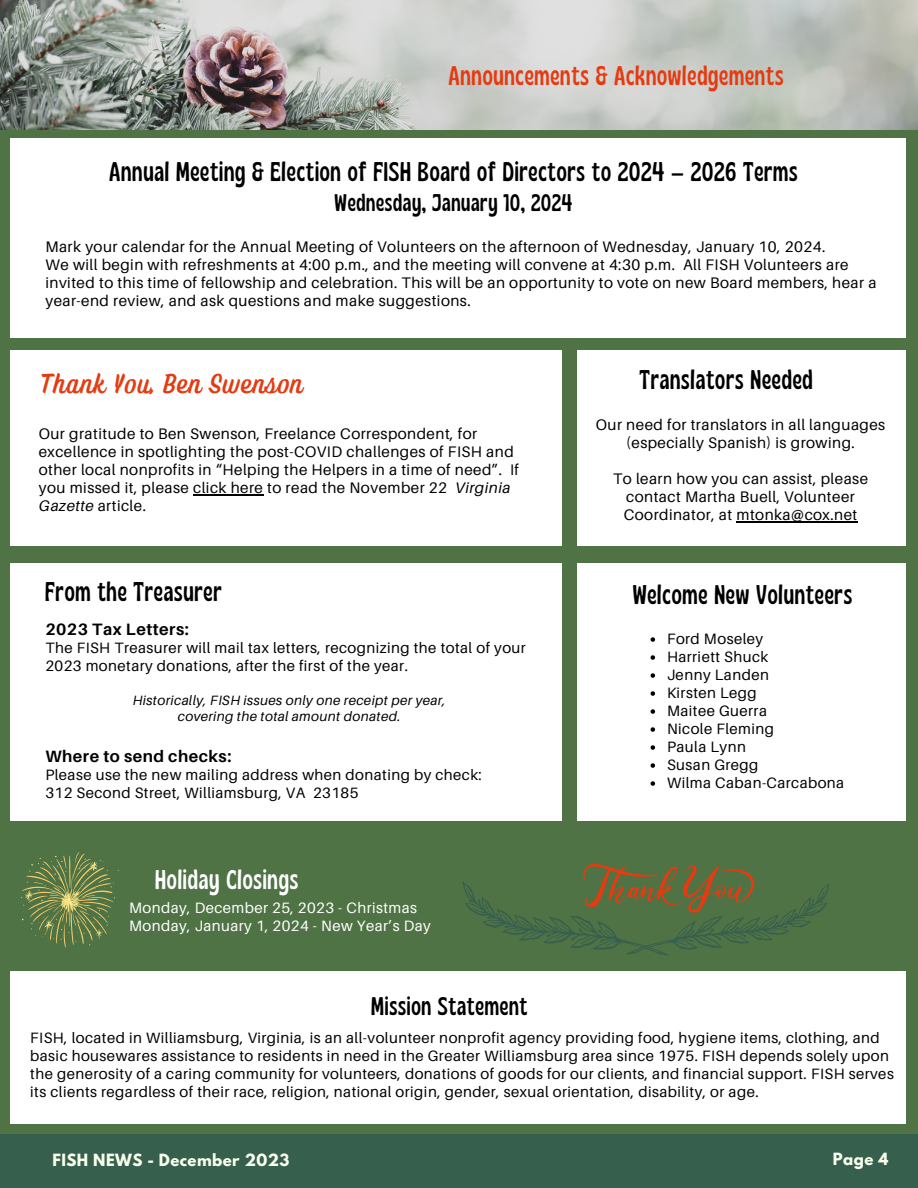
<style>
.page{position:relative;width:918px;height:1188px;background:#4f7344}
.page>*{position:absolute;margin:0;border:0;box-sizing:border-box;transform-origin:0 0}
.t1{font:condensed 27px "Gliker";letter-spacing:.03em;color:#000}
.t2{font:condensed 27px "Gliker";letter-spacing:.03em;color:#e43b11}
.t3{font:27px "Ayr Tropika Island Script Casual";letter-spacing:.03em;color:#e43b11}
.t4{font:condensed 27px "Gliker";letter-spacing:.03em;color:#fff}
.t5{font:condensed 25.5px "Gliker";letter-spacing:.03em;color:#000}
.t6{font:condensed 24px "Gliker";letter-spacing:.03em;color:#000}
.t7{font:700 16.5px "Aileron";letter-spacing:.03em;color:#000}
.t8{font:15.3px/18px "Aileron";letter-spacing:.03em;color:#000}
.t9{font:15px/18px "Aileron";letter-spacing:.03em;color:#000}
.t10{font:15px "Aileron";letter-spacing:.03em;color:#fff}
.t11{font:700 15px "League Spartan";letter-spacing:.03em;color:#f9ffed}
.t12{font:italic 13.5px "Aileron";letter-spacing:.03em;color:#000}
.s1{font-style:italic}
</style>
<div class="page">
<img style="left:0;top:0;width:918px;height:130px">
<div style="left:0;top:1134px;width:918px;height:54px;background:#375f4e"></div>
<div style="left:10px;top:139px;width:895px;height:199px;background:#fff"></div>
<div style="left:10px;top:350px;width:552px;height:195px;background:#fff"></div>
<hr style="left:193px;top:494px;width:70px;height:1px;background:#000">
<div style="left:577px;top:350px;width:328px;height:195px;background:#fff"></div>
<hr style="left:737px;top:521px;width:121px;height:1px;background:#000">
<svg style="left:18px;top:852px;width:101px;height:96px"></svg>
<div style="left:10px;top:563px;width:552px;height:258px;background:#fff"></div>
<div style="left:577px;top:563px;width:328px;height:258px;background:#fff"></div>
<svg style="left:651px;top:637px;width:4px;height:5px"></svg>
<svg style="left:651px;top:655px;width:4px;height:5px"></svg>
<svg style="left:651px;top:673px;width:4px;height:5px"></svg>
<svg style="left:651px;top:691px;width:4px;height:5px"></svg>
<svg style="left:651px;top:709px;width:4px;height:5px"></svg>
<svg style="left:651px;top:727px;width:4px;height:5px"></svg>
<svg style="left:651px;top:745px;width:4px;height:5px"></svg>
<svg style="left:651px;top:763px;width:4px;height:5px"></svg>
<svg style="left:651px;top:781px;width:4px;height:5px"></svg>
<div style="left:10px;top:972px;width:895px;height:152px;background:#fff"></div>
<svg style="left:462px;top:864px;width:367px;height:92px"></svg>
<p class="t2" style="left:449px;top:59px;width:336px">Announcements &amp; Acknowledgements</p>
<p class="t1" style="left:109px;top:155px;width:690px">Annual Meeting &amp; Election of FISH Board of Directors to 2024 – 2026 Terms</p>
<p class="t6" style="left:335px;top:187px;width:239px">Wednesday, January 10, 2024</p>
<p class="t8" style="left:45px;top:237px;width:782px">Mark your calendar for the Annual Meeting of Volunteers on the afternoon of Wednesday, January 10, 2024.</p>
<p class="t8" style="left:45px;top:255px;width:833px">We will begin with refreshments at 4:00 p.m., and the meeting will convene at 4:30 p.m. All FISH Volunteers are invited to this time of fellowship and celebration. This will be an opportunity to vote on new Board members, hear a</p>
<p class="t8" style="left:45px;top:291px;width:427px">year-end review, and ask questions and make suggestions.</p>
<p class="t3" style="left:39px;top:366px;width:265px">Thank You, Ben Swenson</p>
<p class="t8" style="left:39px;top:424px;width:482px">Our gratitude to Ben Swenson, Freelance Correspondent, for excellence in spotlighting the post-COVID challenges of FISH and other local nonprofits in “Helping the Helpers in a time of need”. If you missed it, please click here to read the November 22 <span class="s1">Virginia Gazette</span> article.</p>
<p class="t1" style="left:45px;top:575px;width:178px">From the Treasurer</p>
<p class="t7" style="left:45px;top:619px;width:145px">2023 Tax Letters:</p>
<p class="t9" style="left:45px;top:638px;width:482px">The FISH Treasurer will mail tax letters, recognizing the total of your<br>2023 monetary donations, after the first of the year.</p>
<p class="t12" style="left:133px;top:692px;width:314px">Historically, FISH issues only one receipt per year,</p>
<p class="t12" style="left:178px;top:708px;width:224px">covering the total amount donated.</p>
<p class="t7" style="left:45px;top:746px;width:187px">Where to send checks:</p>
<p class="t9" style="left:45px;top:765px;width:438px">Please use the new mailing address when donating by check:<br>312 Second Street, Williamsburg, VA 23185</p>
<p class="t4" style="left:155px;top:863px;width:144px">Holiday Closings</p>
<p class="t10" style="left:129px;top:899px;width:290px">Monday, December 25, 2023 - Christmas</p>
<p class="t10" style="left:129px;top:917px;width:303px">Monday, January 1, 2024 - New Year’s Day</p>
<p class="t1" style="left:639px;top:363px;width:175px">Translators Needed</p>
<p class="t8" style="left:596px;top:415px;width:291px;text-align:center">Our need for translators in all languages (especially Spanish) is growing.</p>
<p class="t8" style="left:613px;top:469px;width:257px;text-align:center">To learn how you can assist, please contact Martha Buell, Volunteer<br>Coordinator, at mtonka@cox.net</p>
<p class="t1" style="left:633px;top:577px;width:221px">Welcome New Volunteers</p>
<p class="t9" style="left:667px;top:629px;width:98px">Ford Moseley</p>
<p class="t9" style="left:667px;top:647px;width:103px">Harriett Shuck</p>
<p class="t9" style="left:667px;top:665px;width:103px">Jenny Landen</p>
<p class="t9" style="left:667px;top:683px;width:91px">Kirsten Legg</p>
<p class="t9" style="left:667px;top:701px;width:101px">Maitee Guerra</p>
<p class="t9" style="left:667px;top:719px;width:109px">Nicole Fleming</p>
<p class="t9" style="left:667px;top:737px;width:80px">Paula Lynn</p>
<p class="t9" style="left:667px;top:755px;width:93px">Susan Gregg</p>
<p class="t9" style="left:667px;top:773px;width:179px">Wilma Caban-Carcabona</p>
<p class="t5" style="left:371px;top:990px;width:158px">Mission Statement</p>
<p class="t9" style="left:30px;top:1029px;width:865px">FISH, located in Williamsburg, Virginia, is an all-volunteer nonprofit agency providing food, hygiene items, clothing, and basic housewares assistance to residents in need in the Greater Williamsburg area since 1975. FISH depends solely upon the generosity of a caring community for volunteers, donations of goods for our clients, and financial support. FISH serves its clients regardless of their race, religion, national origin, gender, sexual orientation, disability, or age.</p>
<p class="t11" style="left:53px;top:1152px;width:238px">FISH NEWS - December 2023</p>
<p class="t11" style="left:833px;top:1151px;width:57px">Page 4</p>
</div>
